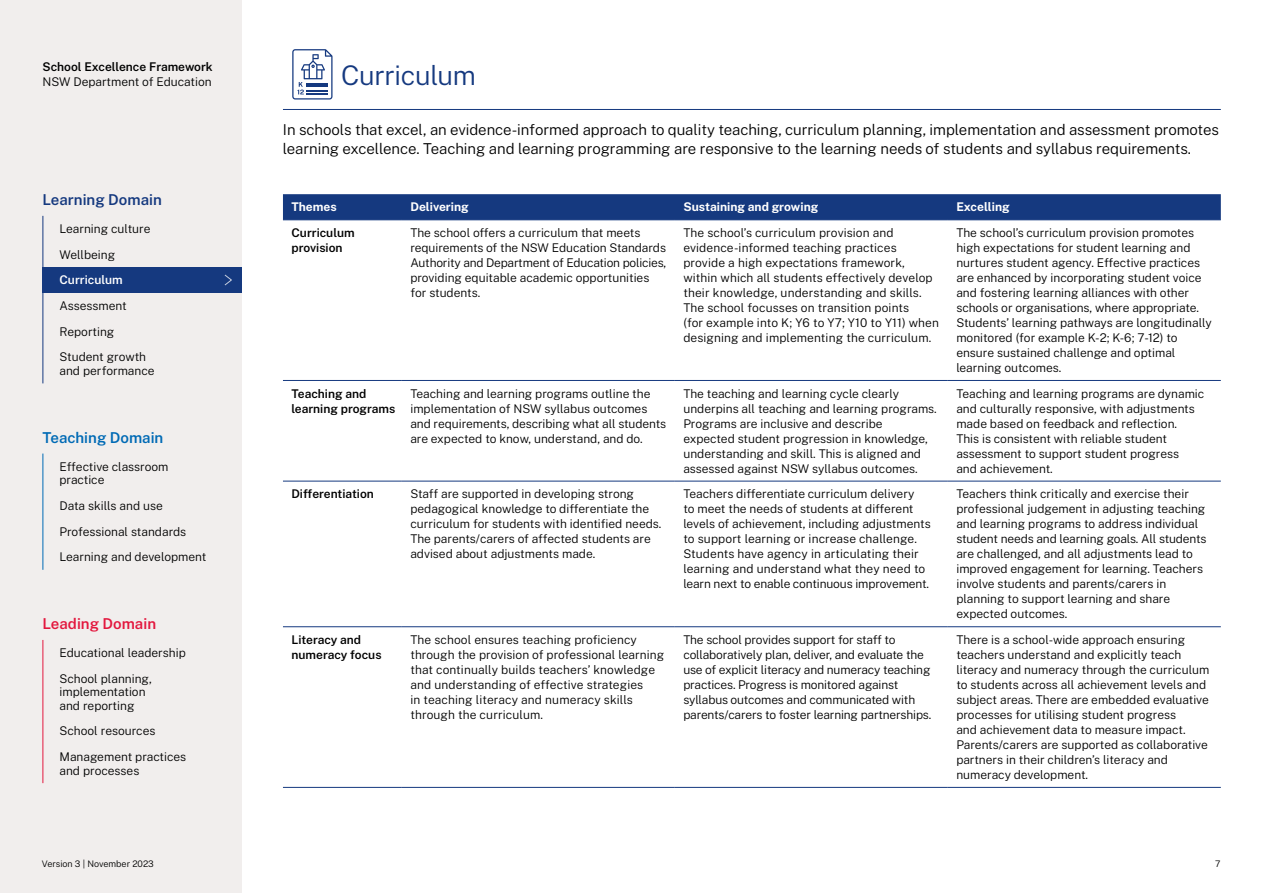
<style>
.page{position:relative;width:1263px;height:893px;background:#fff}
.page>*{position:absolute;margin:0;border:0;box-sizing:border-box;transform-origin:0 0}
.t1{font:300 27px "Public Sans";letter-spacing:-.015em;color:#15397f}
.t2{font:300 15px/18.3px "Public Sans";letter-spacing:-.005em;color:#000}
.t3{font:600 15px "Public Sans";color:#15397f}
.t4{font:600 15px "Public Sans";color:#006ab5}
.t5{font:600 15px "Public Sans";color:#e3173e}
.t6{font:300 12px/15px "Public Sans";color:#000}
.t7{font:600 12px/15px "Public Sans";color:#000}
.t8{font:700 12px "Public Sans";color:#fff}
.t9{font:600 12px "Public Sans";color:#fff}
.t10{font:300 9px "Public Sans";color:#000}
</style>
<div class="page">
<div style="left:0;top:0;width:242px;height:893px;background:#f1eeed"></div>
<hr style="left:283px;top:109px;width:938px;height:1px;background:#15397f">
<hr style="left:43px;top:216px;width:1px;height:167px;background:#15397f">
<hr style="left:43px;top:454px;width:1px;height:116px;background:#006ab5">
<hr style="left:43px;top:640px;width:1px;height:143px;background:#e3173e">
<svg style="left:292px;top:49px;width:40px;height:51px"></svg>
<svg style="left:283px;top:194px;width:938px;height:26px;background:#173a80"></svg>
<hr style="left:283px;top:220px;width:119px;height:1px;background:#15397f">
<hr style="left:402px;top:220px;width:273px;height:1px;background:#15397f">
<hr style="left:675px;top:220px;width:273px;height:1px;background:#15397f">
<hr style="left:948px;top:220px;width:273px;height:1px;background:#15397f">
<hr style="left:283px;top:380px;width:119px;height:1px;background:#15397f">
<hr style="left:402px;top:380px;width:273px;height:1px;background:#15397f">
<hr style="left:675px;top:380px;width:273px;height:1px;background:#15397f">
<hr style="left:948px;top:380px;width:273px;height:1px;background:#15397f">
<hr style="left:283px;top:481px;width:119px;height:1px;background:#15397f">
<hr style="left:402px;top:481px;width:273px;height:1px;background:#15397f">
<hr style="left:675px;top:481px;width:273px;height:1px;background:#15397f">
<hr style="left:948px;top:481px;width:273px;height:1px;background:#15397f">
<hr style="left:283px;top:626px;width:119px;height:1px;background:#15397f">
<hr style="left:402px;top:626px;width:273px;height:1px;background:#15397f">
<hr style="left:675px;top:626px;width:273px;height:1px;background:#15397f">
<hr style="left:948px;top:626px;width:273px;height:1px;background:#15397f">
<hr style="left:283px;top:787px;width:119px;height:1px;background:#15397f">
<hr style="left:402px;top:787px;width:273px;height:1px;background:#15397f">
<hr style="left:675px;top:787px;width:273px;height:1px;background:#15397f">
<hr style="left:948px;top:787px;width:273px;height:1px;background:#15397f">
<div style="left:43px;top:267px;width:199px;height:26px;background:#15397f"></div>
<svg style="left:224px;top:274px;width:8px;height:12px"></svg>
<p class="t7" style="left:43px;top:59px;width:172px">School Excellence Framework</p>
<p class="t6" style="left:43px;top:74px;width:171px">NSW Department of Education</p>
<p class="t3" style="left:43px;top:190px;width:121px">Learning Domain</p>
<p class="t6" style="left:60px;top:221px;width:92px">Learning culture</p>
<p class="t6" style="left:60px;top:246px;width:57px">Wellbeing</p>
<p class="t9" style="left:60px;top:272px;width:65px">Curriculum</p>
<p class="t6" style="left:60px;top:267px;width:69px;line-height:25.7px;text-indent:44px">um<br>Assessment<br>Reporting</p>
<p class="t6" style="left:60px;top:350px;width:97px;line-height:13.5px">Student growth and performance</p>
<p class="t4" style="left:43px;top:427px;width:122px">Teaching Domain</p>
<p class="t6" style="left:60px;top:459px;width:110px;line-height:13.5px">Effective classroom practice</p>
<p class="t6" style="left:60px;top:492px;width:148px;line-height:25.7px">Data skills and use<br>Professional standards<br>Learning and development</p>
<p class="t5" style="left:43px;top:614px;width:115px">Leading Domain</p>
<p class="t6" style="left:60px;top:645px;width:128px">Educational leadership</p>
<p class="t6" style="left:60px;top:671px;width:94px;line-height:13.5px">School planning, implementation and reporting</p>
<p class="t6" style="left:60px;top:718px;width:128px;line-height:25.7px">School resources<br>Management practices</p>
<p class="t6" style="left:60px;top:762px;width:81px">and processes</p>
<h1 class="t1" style="left:341px;top:57px;width:136px">Curriculum</h1>
<p class="t2" style="left:283px;top:120px;width:937px">In schools that excel, an evidence-informed approach to quality teaching, curriculum planning, implementation and assessment promotes learning excellence. Teaching and learning programming are responsive to the learning needs of students and syllabus requirements.</p>
<p class="t8" style="left:291px;top:199px;width:47px">Themes</p>
<p class="t8" style="left:410px;top:199px;width:60px">Delivering</p>
<p class="t8" style="left:683px;top:199px;width:136px">Sustaining and growing</p>
<p class="t8" style="left:956px;top:199px;width:55px">Excelling</p>
<p class="t7" style="left:291px;top:225px;width:65px">Curriculum provision</p>
<p class="t6" style="left:410px;top:225px;width:257px">The school offers a curriculum that meets requirements of the NSW Education Standards Authority and Department of Education policies, providing equitable academic opportunities for students.</p>
<p class="t6" style="left:683px;top:225px;width:257px">The school’s curriculum provision and evidence-informed teaching practices provide a high expectations framework, within which all students effectively develop their knowledge, understanding and skills.<br>The school focusses on transition points<br>(for example into K; Y6 to Y7; Y10 to Y11) when designing and implementing the curriculum.</p>
<p class="t6" style="left:956px;top:225px;width:257px">The school’s curriculum provision promotes high expectations for student learning and nurtures student agency. Effective practices are enhanced by incorporating student voice and fostering learning alliances with other schools or organisations, where appropriate.<br>Students’ learning pathways are longitudinally monitored (for example K-2; K-6; 7-12) to ensure sustained challenge and optimal learning outcomes.</p>
<p class="t7" style="left:291px;top:385px;width:105px">Teaching and learning programs</p>
<p class="t6" style="left:410px;top:385px;width:257px">Teaching and learning programs outline the implementation of NSW syllabus outcomes and requirements, describing what all students are expected to know, understand, and do.</p>
<p class="t6" style="left:683px;top:385px;width:255px">The teaching and learning cycle clearly underpins all teaching and learning programs.<br>Programs are inclusive and describe expected student progression in knowledge, understanding and skill. This is aligned and assessed against NSW syllabus outcomes.</p>
<p class="t6" style="left:956px;top:385px;width:250px">Teaching and learning programs are dynamic and culturally responsive, with adjustments made based on feedback and reflection.<br>This is consistent with reliable student assessment to support student progress<br>and achievement.</p>
<p class="t7" style="left:291px;top:486px;width:84px">Differentiation</p>
<p class="t6" style="left:410px;top:486px;width:253px">Staff are supported in developing strong pedagogical knowledge to differentiate the curriculum for students with identified needs.<br>The parents/carers of affected students are advised about adjustments made.</p>
<p class="t6" style="left:683px;top:486px;width:249px">Teachers differentiate curriculum delivery<br>to meet the needs of students at different levels of achievement, including adjustments to support learning or increase challenge.<br>Students have agency in articulating their learning and understand what they need to learn next to enable continuous improvement.</p>
<p class="t6" style="left:956px;top:486px;width:252px">Teachers think critically and exercise their professional judgement in adjusting teaching and learning programs to address individual student needs and learning goals. All students are challenged, and all adjustments lead to improved engagement for learning. Teachers involve students and parents/carers in planning to support learning and share expected outcomes.</p>
<p class="t7" style="left:291px;top:632px;width:92px">Literacy and numeracy focus</p>
<p class="t6" style="left:410px;top:632px;width:255px">The school ensures teaching proficiency through the provision of professional learning that continually builds teachers’ knowledge and understanding of effective strategies<br>in teaching literacy and numeracy skills through the curriculum.</p>
<p class="t6" style="left:683px;top:632px;width:249px">The school provides support for staff to collaboratively plan, deliver, and evaluate the use of explicit literacy and numeracy teaching practices. Progress is monitored against syllabus outcomes and communicated with parents/carers to foster learning partnerships.</p>
<p class="t6" style="left:956px;top:632px;width:255px">There is a school-wide approach ensuring teachers understand and explicitly teach literacy and numeracy through the curriculum to students across all achievement levels and subject areas. There are embedded evaluative processes for utilising student progress<br>and achievement data to measure impact.<br>Parents/carers are supported as collaborative partners in their children’s literacy and numeracy development.</p>
<p class="t10" style="left:42px;top:858px;width:114px">Version 3 | November 2023</p>
<p class="t10" style="left:1215px;top:858px;width:7px">7</p>
</div>
